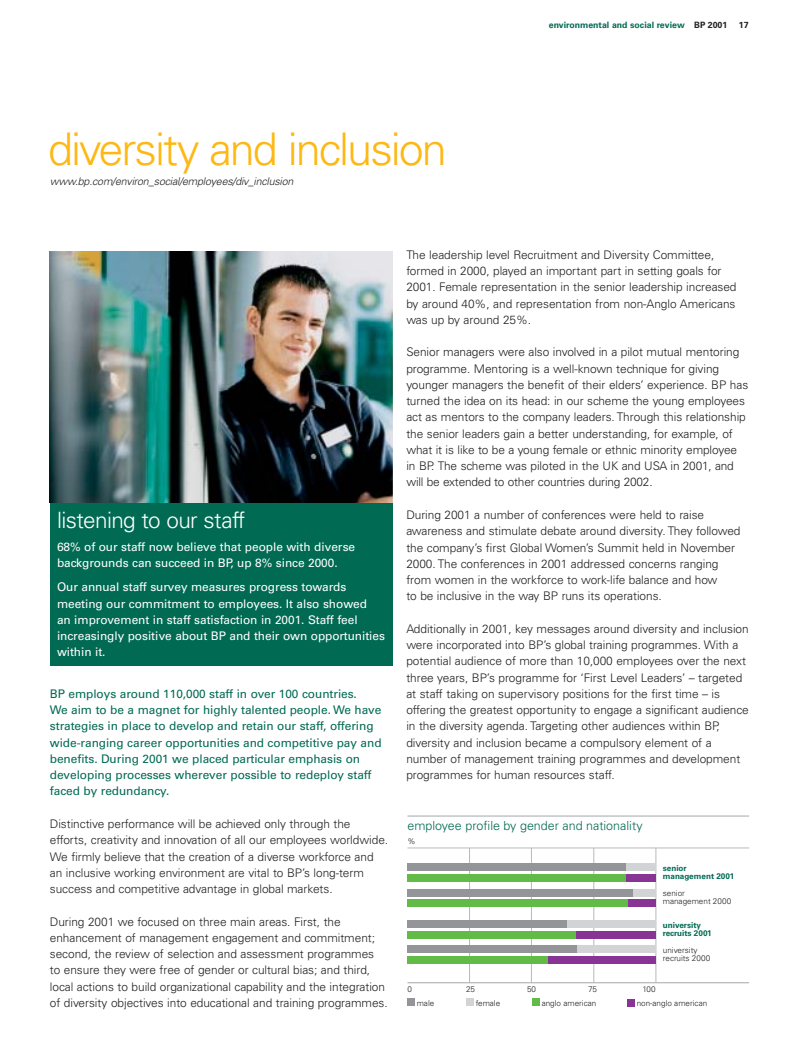
<style>
.page{position:relative;width:797px;height:1052px;background:#fff}
.page>*{position:absolute;margin:0;border:0;box-sizing:border-box;transform-origin:0 0}
.t1{font:300 45px "Univers";letter-spacing:-.045em;color:#fdb813}
.t2{font:300 22.5px "Univers";letter-spacing:-.03em;color:#fff}
.t3{font:300 12.5px "Univers";color:#006a53}
.t4{font:300 11.88px/16.2px "Univers";letter-spacing:-.005em;color:#231f20}
.t5{font:11.88px/16.2px "Univers";letter-spacing:-.005em;color:#006a53}
.t6{font:11.88px/16.2px "Univers";letter-spacing:-.005em;color:#fff}
.t7{font:italic 300 10.62px "Univers";letter-spacing:-.015em;color:#231f20}
.t8{font:700 8.75px "Univers";color:#006a53}
.t9{font:700 8.75px "Univers";color:#231f20}
.t10{font:300 8.12px/8.1px "Univers";color:#231f20}
.t11{font:700 8.12px/8.1px "Univers";color:#006a53}
.s1{color:#231f20}
</style>
<div class="page">
<img style="left:50px;top:252px;width:342px;height:250px">
<div style="left:50px;top:502px;width:342px;height:163px;background:#006a53"></div>
<hr style="left:407px;top:815px;width:341px;height:1px;background:#b7b9bc">
<hr style="left:407px;top:847px;width:341px;height:1px;background:#b7b9bc">
<hr style="left:407px;top:981px;width:341px;height:2px;background:#b7b9bc">
<hr style="left:469px;top:847px;width:1px;height:135px;background:#b7b9bc">
<hr style="left:531px;top:847px;width:1px;height:135px;background:#b7b9bc">
<hr style="left:593px;top:847px;width:1px;height:135px;background:#b7b9bc">
<hr style="left:655px;top:847px;width:1px;height:135px;background:#b7b9bc">
<div style="left:625px;top:863px;width:30px;height:7px;background:#d1d3d4"></div>
<div style="left:407px;top:863px;width:218px;height:7px;background:#939598"></div>
<div style="left:407px;top:889px;width:226px;height:7px;background:#939598"></div>
<div style="left:633px;top:889px;width:22px;height:7px;background:#d1d3d4"></div>
<div style="left:566px;top:920px;width:89px;height:7px;background:#d1d3d4"></div>
<div style="left:407px;top:920px;width:159px;height:7px;background:#939598"></div>
<div style="left:407px;top:945px;width:169px;height:7px;background:#939598"></div>
<div style="left:576px;top:945px;width:79px;height:7px;background:#d1d3d4"></div>
<div style="left:625px;top:874px;width:30px;height:7px;background:#883494"></div>
<div style="left:407px;top:874px;width:219px;height:7px;background:#61bb46"></div>
<div style="left:407px;top:899px;width:221px;height:7px;background:#61bb46"></div>
<div style="left:628px;top:899px;width:27px;height:7px;background:#883494"></div>
<div style="left:575px;top:931px;width:80px;height:7px;background:#883494"></div>
<div style="left:407px;top:931px;width:169px;height:7px;background:#61bb46"></div>
<div style="left:407px;top:955px;width:141px;height:8px;background:#61bb46"></div>
<div style="left:548px;top:955px;width:107px;height:8px;background:#883494"></div>
<div style="left:532px;top:998px;width:7px;height:7px;background:#61bb46"></div>
<div style="left:627px;top:998px;width:7px;height:8px;background:#883494"></div>
<div style="left:407px;top:998px;width:7px;height:7px;background:#939598"></div>
<div style="left:466px;top:998px;width:7px;height:7px;background:#d1d3d4"></div>
<h1 class="t1" style="left:48px;top:133px;width:400px">diversity and inclusion</h1>
<p class="t7" style="left:50px;top:177px;width:245px">www.bp.com/environ_social/employees/div_inclusion</p>
<p class="t8" style="left:548px;top:22px;width:180px">environmental and social review <span class="s1">BP 2001</span></p>
<p class="t9" style="left:738px;top:22px;width:11px">17</p>
<h2 class="t2" style="left:57px;top:512px;width:190px">listening to our staff</h2>
<p class="t6" style="left:57px;top:539px;width:299px">68% of our staff now believe that people with diverse backgrounds can succeed in BP, up 8% since 2000.</p>
<p class="t6" style="left:57px;top:580px;width:329px">Our annual staff survey measures progress towards meeting our commitment to employees. It also showed<br>an improvement in staff satisfaction in 2001. Staff feel increasingly positive about BP and their own opportunities within it.</p>
<p class="t5" style="left:50px;top:686px;width:333px">BP employs around 110,000 staff in over 100 countries.<br>We aim to be a magnet for highly talented people. We have strategies in place to develop and retain our staff, offering wide-ranging career opportunities and competitive pay and benefits. During 2001 we placed particular emphasis on developing processes wherever possible to redeploy staff faced by redundancy.</p>
<p class="t4" style="left:50px;top:816px;width:339px">Distinctive performance will be achieved only through the efforts, creativity and innovation of all our employees worldwide.<br>We firmly believe that the creation of a diverse workforce and an inclusive working environment are vital to BP’s long-term success and competitive advantage in global markets.</p>
<p class="t4" style="left:50px;top:914px;width:339px">During 2001 we focused on three main areas. First, the enhancement of management engagement and commitment; second, the review of selection and assessment programmes<br>to ensure they were free of gender or cultural bias; and third, local actions to build organizational capability and the integration of diversity objectives into educational and training programmes.</p>
<p class="t4" style="left:406px;top:247px;width:331px">The leadership level Recruitment and Diversity Committee, formed in 2000, played an important part in setting goals for 2001. Female representation in the senior leadership increased by around 40%, and representation from non-Anglo Americans was up by around 25%.</p>
<p class="t4" style="left:406px;top:345px;width:343px">Senior managers were also involved in a pilot mutual mentoring programme. Mentoring is a well-known technique for giving younger managers the benefit of their elders’ experience. BP has turned the idea on its head: in our scheme the young employees act as mentors to the company leaders. Through this relationship the senior leaders gain a better understanding, for example, of what it is like to be a young female or ethnic minority employee in BP. The scheme was piloted in the UK and USA in 2001, and will be extended to other countries during 2002.</p>
<p class="t4" style="left:406px;top:507px;width:335px">During 2001 a number of conferences were held to raise awareness and stimulate debate around diversity. They followed the company’s first Global Women’s Summit held in November 2000. The conferences in 2001 addressed concerns ranging from women in the workforce to work-life balance and how<br>to be inclusive in the way BP runs its operations.</p>
<p class="t4" style="left:406px;top:621px;width:344px">Additionally in 2001, key messages around diversity and inclusion were incorporated into BP’s global training programmes. With a potential audience of more than 10,000 employees over the next three years, BP’s programme for ‘First Level Leaders’ – targeted at staff taking on supervisory positions for the first time – is offering the greatest opportunity to engage a significant audience in the diversity agenda. Targeting other audiences within BP, diversity and inclusion became a compulsory element of a number of management training programmes and development programmes for human resources staff.</p>
<p class="t3" style="left:407px;top:821px;width:236px">employee profile by gender and nationality</p>
<p class="t10" style="left:407px;top:838px;width:10px">%</p>
<p class="t11" style="left:662px;top:864px;width:73px">senior management 2001</p>
<p class="t10" style="left:662px;top:889px;width:70px">senior management 2000</p>
<p class="t11" style="left:662px;top:921px;width:50px">university recruits 2001</p>
<p class="t10" style="left:662px;top:946px;width:49px">university recruits 2000</p>
<p class="t10" style="left:407px;top:985px;width:6px">0</p>
<p class="t10" style="left:466px;top:985px;width:11px">25</p>
<p class="t10" style="left:527px;top:985px;width:11px">50</p>
<p class="t10" style="left:541px;top:982px;width:57px;line-height:14.2px;text-align:right">75<br>anglo american</p>
<p class="t10" style="left:642px;top:985px;width:15px">100</p>
<p class="t10" style="left:416px;top:999px;width:19px">male</p>
<p class="t10" style="left:475px;top:999px;width:26px">female</p>
<p class="t10" style="left:636px;top:999px;width:72px">non-anglo american</p>
</div>
